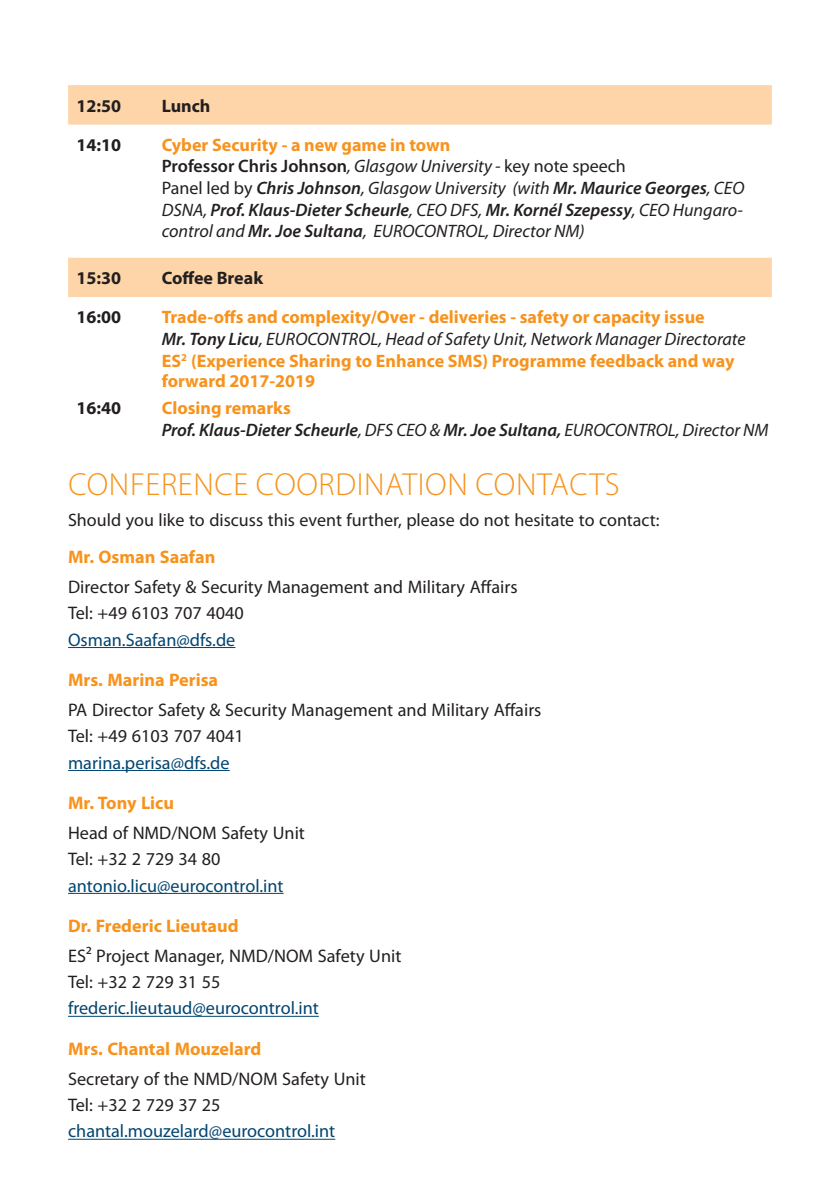
<style>
.page{position:relative;width:840px;height:1191px;background:#fff}
.page>*{position:absolute;margin:0;border:0;box-sizing:border-box;transform-origin:0 0}
.t1{font:300 32px "Myriad Pro";letter-spacing:.02em;color:#f7931d}
.t2{font:18.2px/26.2px "Myriad Pro";color:#231f20}
.t3{font:18.2px "Myriad Pro";color:#024570}
.t4{font:700 18.2px "Myriad Pro";color:#f7931d}
.t5{font:italic 18px/21.6px "Myriad Pro";color:#231f20}
.t6{font:700 18px/22px "Myriad Pro";color:#f7931d}
.t7{font:italic 600 18px/21.6px "Myriad Pro";letter-spacing:-.005em;color:#231f20}
.t8{font:18px "Myriad Pro";color:#231f20}
.t9{font:700 18px "Myriad Pro";color:#231f20}
.s1{font-weight:700;font-style:normal;color:#f7931d}
.s2{font-weight:600;font-style:normal}
.s3{font-style:normal}
.s4{font-weight:600}
.s5{font-weight:600;font-style:italic;color:#231f20}
.s6{font-weight:400;font-style:italic;color:#231f20}
.s7{font-weight:400}
</style>
<div class="page">
<div style="left:68px;top:85px;width:703px;height:40px;background:#fdd5a8"></div>
<div style="left:68px;top:257px;width:703px;height:40px;background:#fdd5a8"></div>
<hr style="left:68px;top:647px;width:167px;height:1px;background:#024570">
<hr style="left:68px;top:770px;width:161px;height:1px;background:#024570">
<hr style="left:68px;top:893px;width:215px;height:1px;background:#024570">
<hr style="left:68px;top:1015px;width:251px;height:1px;background:#024570">
<hr style="left:68px;top:1138px;width:267px;height:1px;background:#024570">
<p class="t9" style="left:77px;top:94px;width:46px">12:50</p>
<p class="t9" style="left:162px;top:94px;width:50px">Lunch</p>
<p class="t9" style="left:77px;top:133px;width:46px">14:10</p>
<p class="t5" style="left:162px;top:134px;width:584px"><span class="s1">Cyber Security - a new game in town<br></span><span class="s2">Professor Chris Johnson</span>, Glasgow University - <span class="s3">key note speech<br>Panel led by</span> <span class="s4">Chris Johnson</span>, Glasgow University (with <span class="s4">Mr. Maurice Georges</span>, CEO DSNA, <span class="s4">Prof. Klaus-Dieter Scheurle</span>, CEO DFS, <span class="s4">Mr. Kornél Szepessy</span>, CEO Hungaro&shy;control and <span class="s4">Mr. Joe Sultana</span>, EUROCONTROL, Director NM)</p>
<p class="t9" style="left:77px;top:266px;width:46px">15:30</p>
<p class="t9" style="left:162px;top:266px;width:103px">Coffee Break</p>
<p class="t9" style="left:77px;top:305px;width:46px">16:00</p>
<p class="t6" style="left:162px;top:305px;width:585px">Trade-offs and complexity/Over - deliveries - safety or capacity issue<br><span class="s5">Mr. Tony Licu</span><span class="s6">, EUROCONTROL, Head of Safety Unit, Network Manager Directorate<br></span>ES<sup>2</sup> (Experience Sharing to Enhance SMS) Programme feedback and way</p>
<p class="t6" style="left:162px;top:369px;width:155px">forward 2017-2019</p>
<p class="t9" style="left:77px;top:396px;width:46px">16:40</p>
<p class="t7" style="left:162px;top:396px;width:608px"><span class="s1">Closing remarks<br></span>Prof. Klaus-Dieter Scheurle<span class="s7">, DFS CEO &amp;</span> Mr. Joe Sultana, <span class="s7">EUROCONTROL, Director NM</span></p>
<h1 class="t1" style="left:68px;top:466px;width:552px">CONFERENCE COORDINATION CONTACTS</h1>
<p class="t8" style="left:68px;top:509px;width:592px">Should you like to discuss this event further, please do not hesitate to contact:</p>
<p class="t4" style="left:68px;top:545px;width:149px">Mr. Osman Saafan</p>
<p class="t2" style="left:68px;top:573px;width:450px">Director Safety &amp; Security Management and Military Affairs<br>Tel: +49 6103 707 4040</p>
<p class="t3" style="left:68px;top:628px;width:169px">Osman.Saafan@dfs.de</p>
<p class="t4" style="left:68px;top:668px;width:151px">Mrs. Marina Perisa</p>
<p class="t2" style="left:68px;top:696px;width:474px">PA Director Safety &amp; Security Management and Military Affairs<br>Tel: +49 6103 707 4041</p>
<p class="t3" style="left:68px;top:751px;width:163px">marina.perisa@dfs.de</p>
<p class="t4" style="left:68px;top:791px;width:107px">Mr. Tony Licu</p>
<p class="t2" style="left:68px;top:819px;width:238px">Head of NMD/NOM Safety Unit<br>Tel: +32 2 729 34 80</p>
<p class="t3" style="left:68px;top:874px;width:217px">antonio.licu@eurocontrol.int</p>
<p class="t4" style="left:68px;top:914px;width:172px">Dr. Frederic Lieutaud</p>
<p class="t2" style="left:68px;top:942px;width:334px">ES² Project Manager, NMD/NOM Safety Unit<br>Tel: +32 2 729 31 55</p>
<p class="t3" style="left:68px;top:997px;width:252px">frederic.lieutaud@eurocontrol.int</p>
<p class="t4" style="left:68px;top:1036px;width:195px">Mrs. Chantal Mouzelard</p>
<p class="t2" style="left:68px;top:1065px;width:299px">Secretary of the NMD/NOM Safety Unit<br>Tel: +32 2 729 37 25</p>
<p class="t3" style="left:68px;top:1120px;width:268px">chantal.mouzelard@eurocontrol.int</p>
</div>
